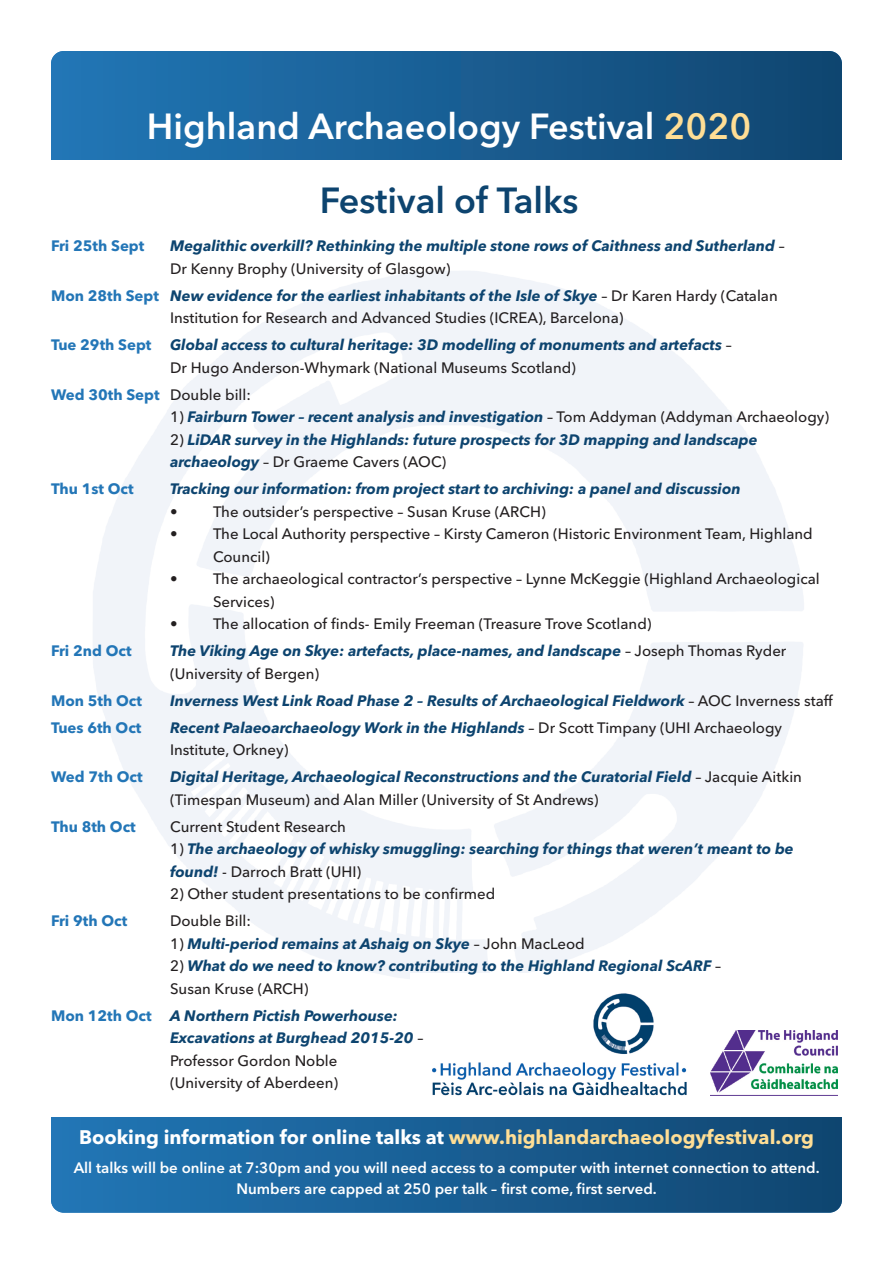
<style>
.page{position:relative;width:893px;height:1263px;background:#fff}
.page>*{position:absolute;margin:0;border:0;box-sizing:border-box;transform-origin:0 0}
.t1{font:600 36px/73.9px "Avenir Next";color:#fff;text-align:center}
.t2{font:700 19.5px "Avenir Next";color:#ffde95}
.t3{font:italic 700 15px/22.5px "Avenir Next";color:#0d446f}
.t4{font:500 15px/22.5px "Avenir Next";color:#231f20}
.t5{font:600 15px/21px "Avenir Next";color:#fff;text-align:center}
.t6{font:700 15px "Avenir Next";color:#2376b7}
.s1{color:#ffde95}
.s2{color:#0d446f}
.s3{font-weight:500;font-style:normal;color:#231f20}
.s4{font-weight:700;color:#2376b7}
.s5{font-weight:700;font-style:italic;color:#0d446f}
.s6{font-style:normal;color:#2376b7}
.s7{font-weight:500;color:#231f20}
.s8{color:#fff}
</style>
<div class="page">
<div style="left:51px;top:51px;width:791px;height:173px;background:linear-gradient(to right,#2277b7,#104570);border-radius:13px"></div>
<div style="left:44px;top:160px;width:825px;height:97px;background:#fff"></div>
<div style="left:51px;top:1106px;width:791px;height:107px;background:linear-gradient(to right,#277ab8,#154973);border-radius:13px"></div>
<div style="left:33px;top:1010px;width:825px;height:106px;background:#fff"></div>
<img style="left:711px;top:1031px;width:127px;height:64px">
<img style="left:432px;top:993px;width:255px;height:103px">
<h1 class="t1" style="left:147px;top:89px;width:606px">Highland Archaeology Festival <span class="s1">2020<br></span><span class="s2">Festival of Talks</span></h1>
<p class="t6" style="left:51px;top:233px;width:95px">Fri 25th Sept</p>
<p class="t3" style="left:170px;top:234px;width:616px">Megalithic overkill? Rethinking the multiple stone rows of Caithness and Sutherland <span class="s3">–<br>Dr Kenny Brophy (University of Glasgow)</span></p>
<p class="t4" style="left:170px;top:284px;width:609px;text-indent:-119px"><span class="s4">Mon 28th Sept</span> <span class="s5">New evidence for the earliest inhabitants of the Isle of Skye</span> – Dr Karen Hardy (Catalan<br>Institution for Research and Advanced Studies (ICREA), Barcelona)</p>
<p class="t3" style="left:170px;top:333px;width:563px;text-indent:-119px"><span class="s6">Tue 29th Sept</span> Global access to cultural heritage: 3D modelling of monuments and artefacts <span class="s3">–<br>Dr Hugo Anderson-Whymark (National Museums Scotland)</span></p>
<p class="t6" style="left:51px;top:381px;width:201px">Wed 30th Sept <span class="s7">Double bill:</span></p>
<p class="t3" style="left:170px;top:405px;width:660px"><span class="s3">1)</span> Fairburn Tower – recent analysis and investigation <span class="s3">– Tom Addyman (Addyman Archaeology)</span></p>
<p class="t3" style="left:170px;top:428px;width:589px"><span class="s3">2)</span> LiDAR survey in the Highlands: future prospects for 3D mapping and landscape archaeology <span class="s3">– Dr Graeme Cavers (AOC)</span></p>
<p class="t6" style="left:51px;top:476px;width:84px">Thu 1st Oct</p>
<p class="t3" style="left:170px;top:477px;width:572px">Tracking our information: from project start to archiving: a panel and discussion</p>
<p class="t4" style="left:170px;top:500px;width:377px">• The outsider’s perspective – Susan Kruse (ARCH)</p>
<p class="t4" style="left:213px;top:522px;width:601px;text-indent:-43px">• The Local Authority perspective – Kirsty Cameron (Historic Environment Team, Highland<br>Council)</p>
<p class="t4" style="left:213px;top:567px;width:608px;text-indent:-43px">• The archaeological contractor’s perspective – Lynne McKeggie (Highland Archaeological<br>Services)</p>
<p class="t4" style="left:170px;top:612px;width:483px">• The allocation of finds- Emily Freeman (Treasure Trove Scotland)</p>
<p class="t6" style="left:51px;top:638px;width:82px">Fri 2nd Oct</p>
<p class="t3" style="left:170px;top:639px;width:618px">The Viking Age on Skye: artefacts, place-names, and landscape <span class="s3">– Joseph Thomas Ryder (University of Bergen)</span></p>
<p class="t6" style="left:51px;top:687px;width:92px">Mon 5th Oct</p>
<p class="t3" style="left:170px;top:689px;width:664px">Inverness West Link Road Phase 2 – Results of Archaeological Fieldwork <span class="s3">– AOC Inverness staff</span></p>
<p class="t6" style="left:51px;top:714px;width:92px">Tues 6th Oct</p>
<p class="t4" style="left:170px;top:716px;width:613px"><span class="s5">Recent Palaeoarchaeology Work in the Highlands</span> – Dr Scott Timpany (UHI Archaeology<br>Institute, Orkney)</p>
<p class="t6" style="left:51px;top:764px;width:93px">Wed 7th Oct</p>
<p class="t3" style="left:170px;top:765px;width:633px">Digital Heritage, Archaeological Reconstructions and the Curatorial Field <span class="s3">– Jacquie Aitkin (Timespan Museum) and Alan Miller (University of St Andrews)</span></p>
<p class="t6" style="left:51px;top:813px;width:86px">Thu 8th Oct</p>
<p class="t4" style="left:170px;top:815px;width:177px">Current Student Research</p>
<p class="t3" style="left:170px;top:837px;width:625px"><span class="s3">1)</span> The archaeology of whisky smuggling: searching for things that weren’t meant to be found! <span class="s3">- Darroch Bratt (UHI)</span></p>
<p class="t4" style="left:170px;top:882px;width:327px">2) Other student presentations to be confirmed</p>
<p class="t6" style="left:51px;top:908px;width:78px">Fri 9th Oct</p>
<p class="t4" style="left:170px;top:909px;width:82px">Double Bill:</p>
<p class="t3" style="left:170px;top:932px;width:416px"><span class="s3">1)</span> Multi-period remains at Ashaig on Skye <span class="s3">– John MacLeod</span></p>
<p class="t3" style="left:170px;top:954px;width:553px"><span class="s3">2)</span> What do we need to know? contributing to the Highland Regional ScARF <span class="s3">–<br>Susan Kruse (ARCH)</span></p>
<p class="t3" style="left:170px;top:1004px;width:255px;text-indent:-119px"><span class="s6">Mon 12th Oct</span> A Northern Pictish Powerhouse:<br>Excavations at Burghead 2015-20 <span class="s3">–<br>Professor Gordon Noble<br>(University of Aberdeen)</span></p>
<h2 class="t2" style="left:79px;top:1120px;width:736px"><span class="s8">Booking information for online talks at</span> www.highlandarchaeologyfestival.org</h2>
<p class="t5" style="left:74px;top:1157px;width:747px">All talks will be online at 7:30pm and you will need access to a computer with internet connection to attend.<br>Numbers are capped at 250 per talk – first come, first served.</p>
</div>
